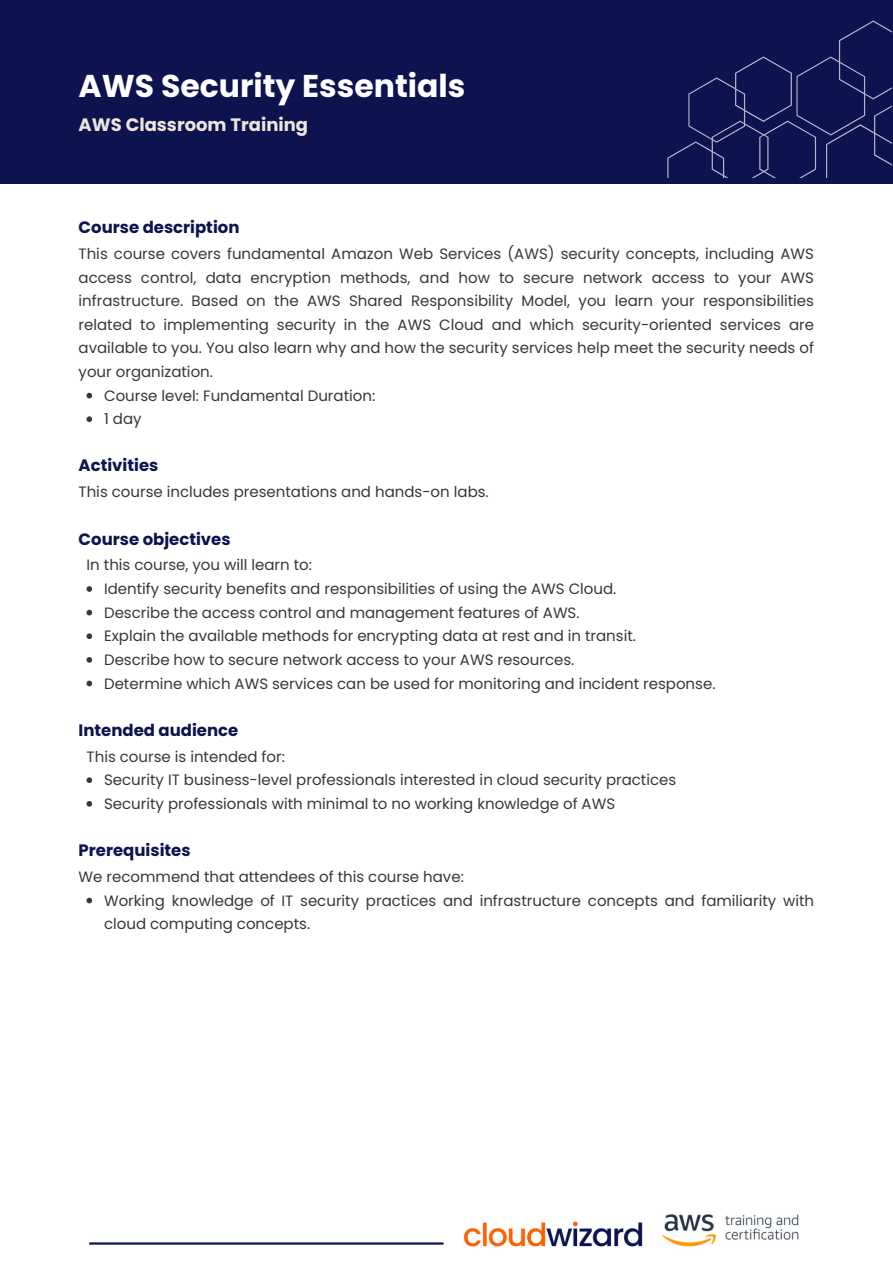
<style>
.page{position:relative;width:893px;height:1264px;background:#fff}
.page>*{position:absolute;margin:0;border:0;box-sizing:border-box;transform-origin:0 0}
.t1{font:700 31.5px "Poppins";color:#fff}
.t2{font:700 18px "Poppins";color:#ede6dc}
.t3{font:700 16.5px "Poppins";color:#0c134f}
.t4{font:15px/23.5px "Poppins";color:#373737}
</style>
<div class="page">
<div style="left:0;top:0;width:892px;height:183px;background:#0c134f"></div>
<svg style="left:667px;top:20px;width:224px;height:158px"></svg>
<img style="left:665px;top:1214px;width:134px;height:33px">
<hr style="left:89px;top:1242px;width:354px;height:2px;background:#0c134f">
<img style="left:440px;top:1221px;width:225px;height:26px">
<svg style="left:86px;top:393px;width:6px;height:5px"></svg>
<svg style="left:86px;top:416px;width:6px;height:6px"></svg>
<svg style="left:86px;top:586px;width:6px;height:6px"></svg>
<svg style="left:86px;top:610px;width:6px;height:5px"></svg>
<svg style="left:86px;top:633px;width:6px;height:6px"></svg>
<svg style="left:86px;top:657px;width:6px;height:5px"></svg>
<svg style="left:86px;top:680px;width:6px;height:6px"></svg>
<svg style="left:86px;top:777px;width:6px;height:6px"></svg>
<svg style="left:86px;top:801px;width:6px;height:5px"></svg>
<svg style="left:86px;top:897px;width:6px;height:6px"></svg>
<h1 class="t1" style="left:79px;top:67px;width:388px">AWS Security Essentials</h1>
<p class="t2" style="left:79px;top:115px;width:231px">AWS Classroom Training</p>
<p class="t3" style="left:79px;top:218px;width:162px">Course description</p>
<p class="t4" style="left:79px;top:242px;width:737px;text-align:justify">This course covers fundamental Amazon Web Services (AWS) security concepts, including AWS access control, data encryption methods, and how to secure network access to your AWS infrastructure. Based on the AWS Shared Responsibility Model, you learn your responsibilities related to implementing security in the AWS Cloud and which security-oriented services are available to you. You also learn why and how the security services help meet the security needs of your organization.</p>
<p class="t4" style="left:104px;top:383px;width:272px">Course level: Fundamental Duration:<br>1 day</p>
<p class="t3" style="left:79px;top:456px;width:81px">Activities</p>
<p class="t4" style="left:79px;top:480px;width:411px">This course includes presentations and hands-on labs.</p>
<p class="t3" style="left:79px;top:529px;width:153px">Course objectives</p>
<p class="t4" style="left:87px;top:553px;width:227px">In this course, you will learn to:</p>
<p class="t4" style="left:104px;top:577px;width:613px">Identify security benefits and responsibilities of using the AWS Cloud.<br>Describe the access control and management features of AWS.<br>Explain the available methods for encrypting data at rest and in transit.<br>Describe how to secure network access to your AWS resources.<br>Determine which AWS services can be used for monitoring and incident response.</p>
<p class="t3" style="left:79px;top:720px;width:161px">Intended audience</p>
<p class="t4" style="left:87px;top:744px;width:200px">This course is intended for:</p>
<p class="t4" style="left:104px;top:768px;width:573px">Security IT business-level professionals interested in cloud security practices<br>Security professionals with minimal to no working knowledge of AWS</p>
<p class="t3" style="left:79px;top:840px;width:113px">Prerequisites</p>
<p class="t4" style="left:79px;top:865px;width:387px">We recommend that attendees of this course have:</p>
<p class="t4" style="left:104px;top:888px;width:711px">Working knowledge of IT security practices and infrastructure concepts and familiarity with cloud computing concepts.</p>
</div>
